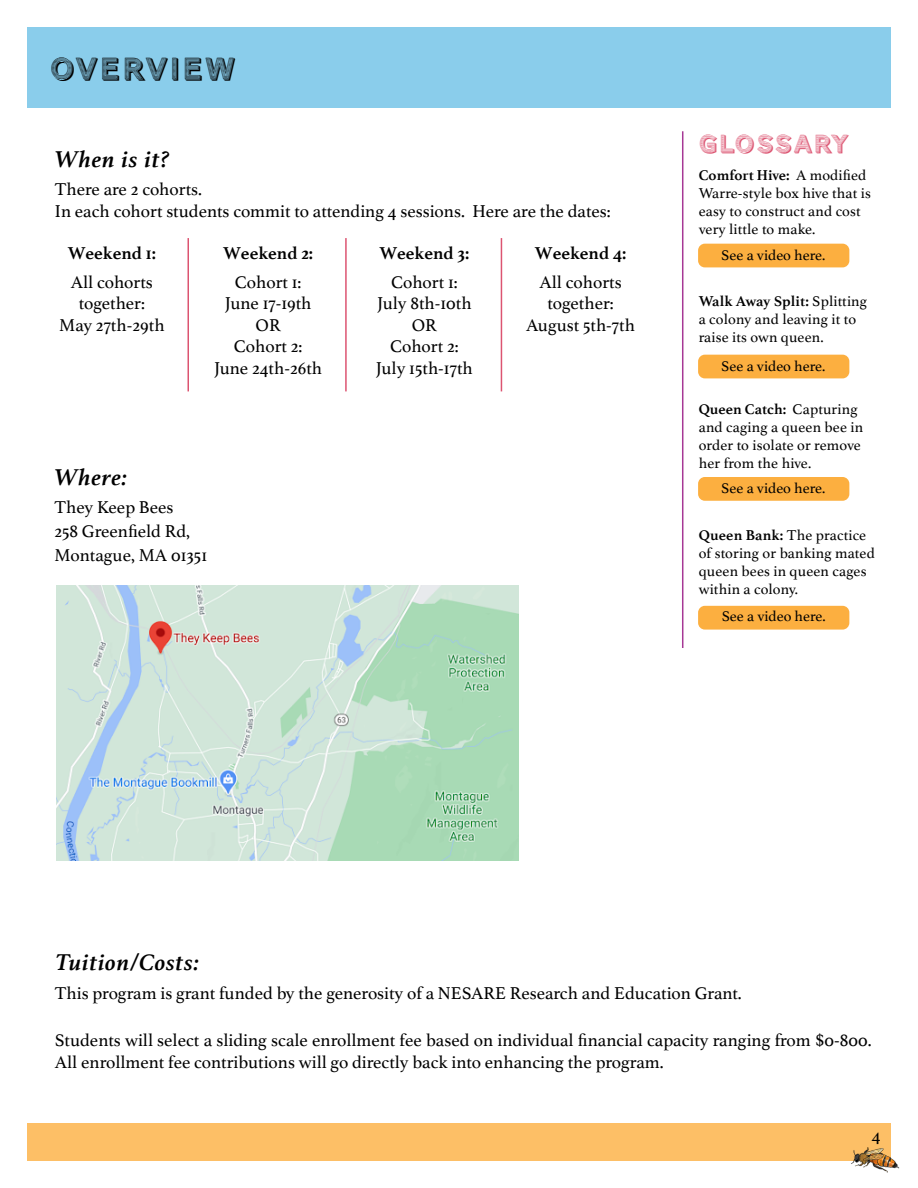
<style>
.page{position:relative;width:918px;height:1188px;background:#fff}
.page>*{position:absolute;margin:0;border:0;box-sizing:border-box;transform-origin:0 0}
.t1{font:31.5px "AW Conqueror Std Carved";letter-spacing:.09em;color:#000}
.t2{font:25.5px "AW Conqueror Std Carved";letter-spacing:.09em;color:#dc5471}
.t3{font:italic 700 24px "Athelas";letter-spacing:.04em;color:#000}
.t4{font:18px/21.6px "Athelas";color:#000;text-align:center}
.t5{font:700 18px "Athelas";color:#000}
.t6{font:15px/18px "Athelas";letter-spacing:.01em;color:#000}
.s1{font-weight:700}
</style>
<div class="page">
<div style="left:27px;top:27px;width:864px;height:81px;background:#8acdeb"></div>
<div style="left:27px;top:1123px;width:864px;height:38px;background:#fdbf66"></div>
<img style="left:57px;top:586px;width:462px;height:275px">
<div style="left:698px;top:606px;width:151px;height:24px;background:#fcaf40;border-radius:7px"></div>
<div style="left:698px;top:355px;width:151px;height:23px;background:#fcaf40;border-radius:7px"></div>
<div style="left:698px;top:244px;width:151px;height:23px;background:#fcaf40;border-radius:7px"></div>
<div style="left:698px;top:477px;width:151px;height:24px;background:#fcaf40;border-radius:7px"></div>
<hr style="left:682px;top:131px;width:1px;height:517px;background:#a63895">
<hr style="left:501px;top:238px;width:1px;height:153px;background:#dc5471">
<hr style="left:345px;top:238px;width:2px;height:153px;background:#dc5471">
<hr style="left:188px;top:238px;width:1px;height:153px;background:#dc5471">
<img style="left:851px;top:1147px;width:49px;height:26px">
<h1 class="t1" style="left:50px;top:52px;width:186px">OVERVIEW</h1>
<h3 class="t3" style="left:55px;top:140px;width:116px">When is it?</h3>
<p class="t4" style="left:55px;top:178px;width:557px;text-align:left">There are 2 cohorts.<br>In each cohort students commit to attending 4 sessions. Here are the dates:</p>
<p class="t5" style="left:68px;top:239px;width:90px">Weekend 1:</p>
<p class="t4" style="left:59px;top:270px;width:107px">All cohorts together:<br>May 27th-29th</p>
<p class="t5" style="left:223px;top:239px;width:91px">Weekend 2:</p>
<p class="t4" style="left:214px;top:270px;width:110px">Cohort 1:<br>June 17-19th<br>OR<br>Cohort 2:<br>June 24th-26th</p>
<h3 class="t3" style="left:55px;top:458px;width:74px">Where:</h3>
<p class="t4" style="left:55px;top:495px;width:154px;line-height:23.7px;text-align:left">They Keep Bees<br>258 Greenfield Rd,<br>Montague, MA 01351</p>
<p class="t5" style="left:379px;top:239px;width:91px">Weekend 3:</p>
<p class="t4" style="left:376px;top:270px;width:98px">Cohort 1:<br>July 8th-10th<br>OR<br>Cohort 2:<br>July 15th-17th</p>
<p class="t5" style="left:535px;top:239px;width:93px">Weekend 4:</p>
<p class="t4" style="left:526px;top:270px;width:110px">All cohorts together:<br>August 5th-7th</p>
<h2 class="t2" style="left:699px;top:130px;width:150px">GLOSSARY</h2>
<p class="t6" style="left:699px;top:166px;width:174px"><span class="s1">Comfort Hive:</span> A modified<br>Warre-style box hive that is easy to construct and cost very little to make.</p>
<p class="t6" style="left:721px;top:246px;width:105px">See a video here.</p>
<p class="t6" style="left:699px;top:292px;width:170px"><span class="s1">Walk Away Split:</span> Splitting a colony and leaving it to raise its own queen.</p>
<p class="t6" style="left:721px;top:357px;width:105px">See a video here.</p>
<p class="t6" style="left:699px;top:400px;width:166px"><span class="s1">Queen Catch:</span> Capturing and caging a queen bee in order to isolate or remove her from the hive.</p>
<p class="t6" style="left:721px;top:479px;width:105px">See a video here.</p>
<p class="t6" style="left:699px;top:526px;width:178px"><span class="s1">Queen Bank:</span> The practice of storing or banking mated queen bees in queen cages within a colony.</p>
<p class="t6" style="left:722px;top:607px;width:105px">See a video here.</p>
<h3 class="t3" style="left:55px;top:943px;width:146px">Tuition/Costs:</h3>
<p class="t4" style="left:55px;top:982px;width:688px">This program is grant funded by the generosity of a NESARE Research and Education Grant.</p>
<p class="t4" style="left:55px;top:1029px;width:818px;text-align:left">Students will select a sliding scale enrollment fee based on individual financial capacity ranging from $0-800.<br>All enrollment fee contributions will go directly back into enhancing the program.</p>
<p class="t4" style="left:872px;top:1124px;width:10px">4</p>
</div>
